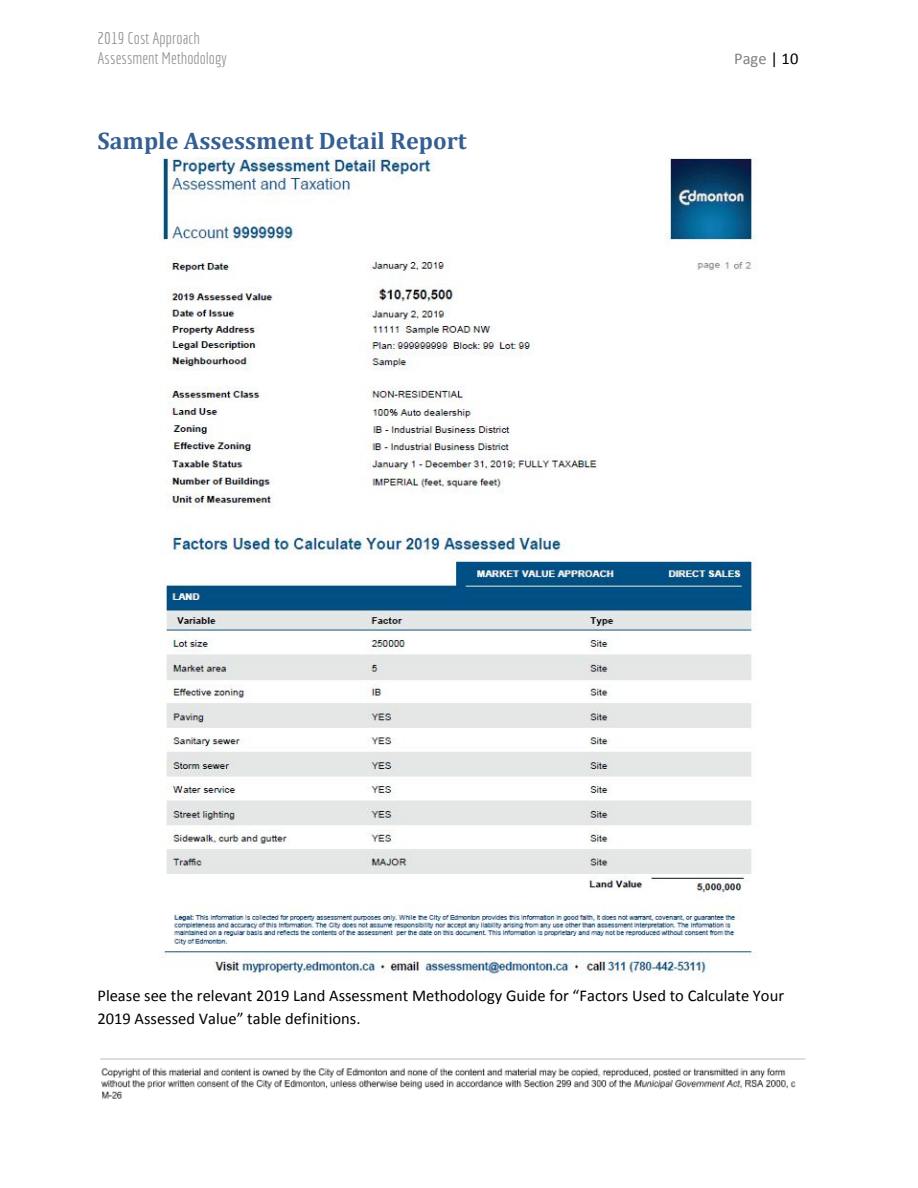
<style>
.page{position:relative;width:918px;height:1188px;background:#fff}
.page>*{position:absolute;margin:0;border:0;box-sizing:border-box;transform-origin:0 0}
.t1{font:700 24px "Cambria";color:#365f91}
.t2{font:16.5px/22.5px "Calibri";color:#000}
.t3{font:16.5px/20.2px "Economica";color:#999}
.t4{font:16.5px "Calibri";color:#808080}
.s1{color:#000}
</style>
<div class="page">
<img style="left:160px;top:158px;width:597px;height:821px">
<img style="left:101px;top:1068px;width:695px;height:31px">
<p class="t3" style="left:97px;top:28px;width:131px">2019 Cost Approach<br>Assessment Methodology</p>
<h1 class="t1" style="left:97px;top:130px;width:371px">Sample Assessment Detail Report</h1>
<p class="t4" style="left:734px;top:52px;width:66px">Page <span class="s1">| 10</span></p>
<p class="t2" style="left:97px;top:986px;width:688px">Please see the relevant 2019 Land Assessment Methodology Guide for “Factors Used to Calculate Your<br>2019 Assessed Value” table definitions.</p>
</div>
